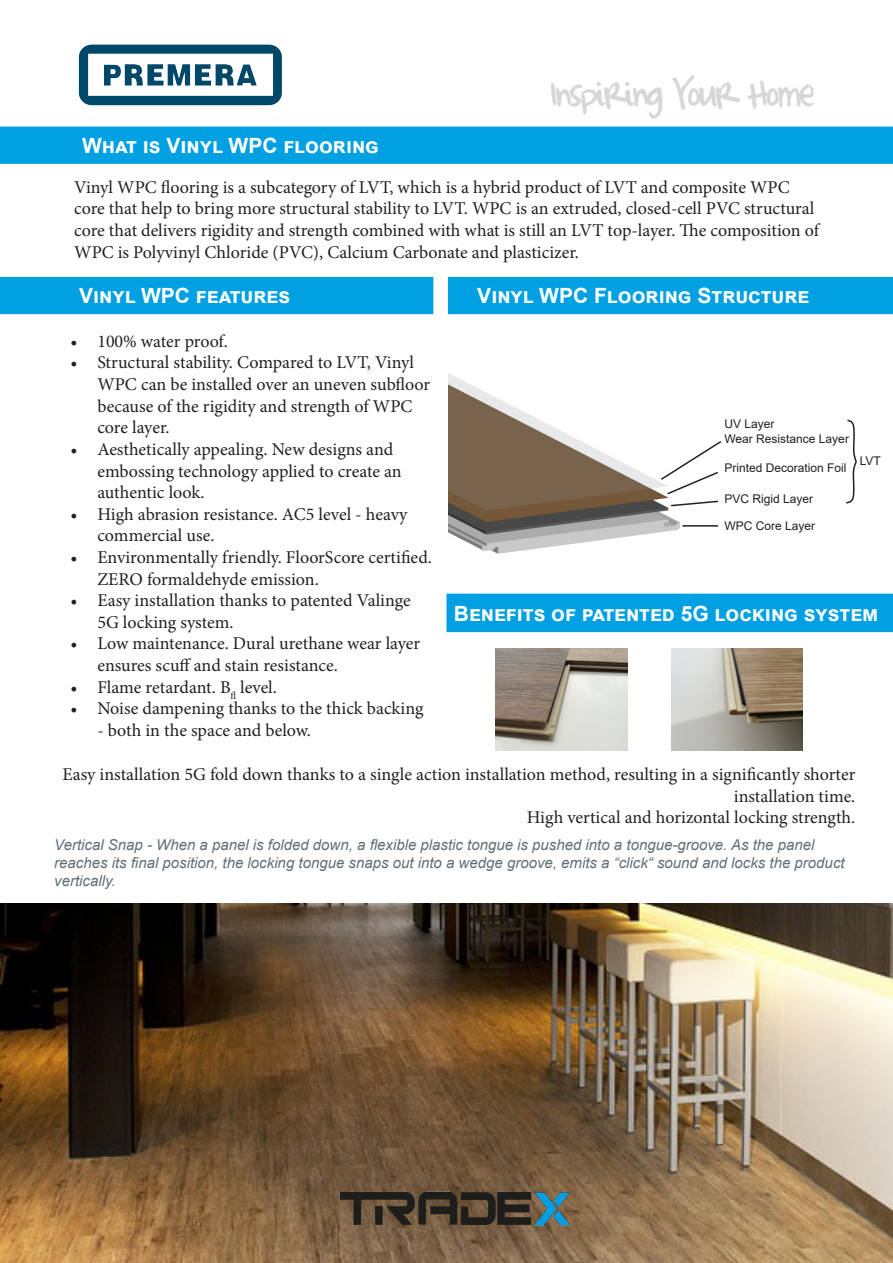
<style>
.page{position:relative;width:893px;height:1263px;background:#fff}
.page>*{position:absolute;margin:0;border:0;box-sizing:border-box;transform-origin:0 0}
.t1{font:700 21px "Arial";color:#fff}
.t2{font:18px/21.6px "Minion Pro";color:#231f20}
.t3{font:italic 15px/18px "Arial";color:#616f75}
.t4{font:12px "Arial";color:#231f20}
</style>
<div class="page">
<img style="left:78px;top:44px;width:204px;height:62px">
<img style="left:0;top:904px;width:893px;height:359px">
<div style="left:0;top:127px;width:893px;height:37px;background:#01a0e2"></div>
<div style="left:448px;top:277px;width:445px;height:37px;background:#01a0e2"></div>
<div style="left:0;top:277px;width:433px;height:37px;background:#01a0e2"></div>
<div style="left:446px;top:594px;width:447px;height:38px;background:#01a0e2"></div>
<img style="left:495px;top:648px;width:132px;height:102px">
<img style="left:671px;top:648px;width:132px;height:102px">
<img style="left:551px;top:75px;width:263px;height:44px">
<img style="left:333px;top:1183px;width:244px;height:52px">
<img style="left:449px;top:374px;width:231px;height:180px">
<svg style="left:659px;top:439px;width:62px;height:68px"></svg>
<hr style="left:682px;top:525px;width:36px;height:2px;background:#231f20">
<svg style="left:846px;top:419px;width:11px;height:85px"></svg>
<p class="t1" style="left:82px;top:131px;width:298px">What is Vinyl WPC flooring</p>
<p class="t2" style="left:74px;top:176px;width:746px">Vinyl WPC flooring is a subcategory of LVT, which is a hybrid product of LVT and composite WPC core that help to bring more structural stability to LVT. WPC is an extruded, closed-cell PVC structural core that delivers rigidity and strength combined with what is still an LVT top-layer. The composition of WPC is Polyvinyl Chloride (PVC), Calcium Carbonate and plasticizer.</p>
<p class="t1" style="left:79px;top:281px;width:212px">Vinyl WPC features</p>
<p class="t1" style="left:477px;top:280px;width:334px">Vinyl WPC Flooring Structure</p>
<p class="t2" style="left:70px;top:330px;width:159px">• 100% water proof.</p>
<p class="t2" style="left:97px;top:352px;width:334px;text-indent:-27px">• Structural stability. Compared to LVT, Vinyl WPC can be installed over an uneven subfloor because of the rigidity and strength of WPC core layer.</p>
<p class="t2" style="left:97px;top:438px;width:306px;text-indent:-27px">• Aesthetically appealing. New designs and embossing technology applied to create an authentic look.</p>
<p class="t2" style="left:97px;top:503px;width:312px;text-indent:-27px">• High abrasion resistance. AC5 level - heavy commercial use.</p>
<p class="t2" style="left:97px;top:546px;width:336px;text-indent:-27px">• Environmentally friendly. FloorScore certified.<br>ZERO formaldehyde emission.</p>
<p class="t2" style="left:97px;top:590px;width:315px;text-indent:-27px">• Easy installation thanks to patented Valinge<br>5G locking system.</p>
<p class="t2" style="left:97px;top:633px;width:324px;text-indent:-27px">• Low maintenance. Dural urethane wear layer ensures scuff and stain resistance.</p>
<p class="t2" style="left:70px;top:676px;width:208px">• Flame retardant. B<sub>fl</sub> level.</p>
<p class="t2" style="left:70px;top:698px;width:355px">• Noise dampening thanks to the thick backing</p>
<p class="t2" style="left:97px;top:719px;width:215px">- both in the space and below.</p>
<p class="t4" style="left:724px;top:416px;width:52px">UV Layer</p>
<p class="t4" style="left:724px;top:430px;width:126px">Wear Resistance Layer</p>
<p class="t4" style="left:724px;top:459px;width:124px">Printed Decoration Foil</p>
<p class="t4" style="left:724px;top:491px;width:90px">PVC Rigid Layer</p>
<p class="t4" style="left:724px;top:517px;width:92px">WPC Core Layer</p>
<p class="t4" style="left:860px;top:453px;width:23px">LVT</p>
<p class="t1" style="left:454px;top:598px;width:426px">Benefits of patented 5G locking system</p>
<p class="t2" style="left:62px;top:764px;width:794px;text-align:right">Easy installation 5G fold down thanks to a single action installation method, resulting in a significantly shorter installation time.</p>
<p class="t2" style="left:527px;top:807px;width:330px">High vertical and horizontal locking strength.</p>
<p class="t3" style="left:54px;top:836px;width:792px">Vertical Snap - When a panel is folded down, a flexible plastic tongue is pushed into a tongue-groove. As the panel reaches its final position, the locking tongue snaps out into a wedge groove, emits a “click“ sound and locks the product vertically.</p>
</div>
